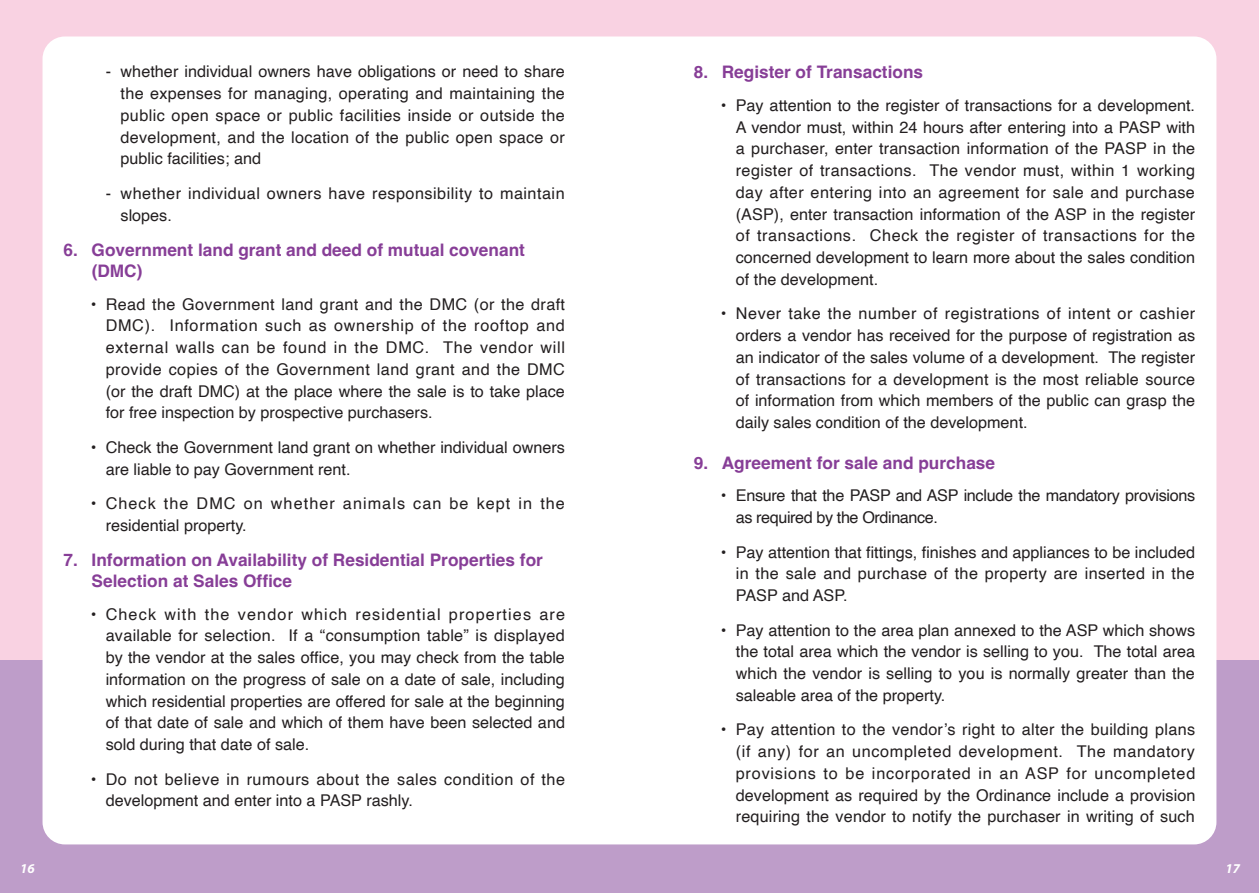
<style>
.page{position:relative;width:1259px;height:893px;background:#f9d2e2}
.page>*{position:absolute;margin:0;border:0;box-sizing:border-box;transform-origin:0 0}
.t1{font:700 17.25px/20.7px "Helvetica";color:#873e97}
.t2{font:16.2px/21.8px "Helvetica";color:#231f20;text-align:justify}
.t3{font:16.2px/21.9px "Helvetica";letter-spacing:.035em;color:#231f20}
.t4{font:16.2px/21.8px "Helvetica";letter-spacing:-.02em;color:#231f20}
.t5{font:16.2px/21.8px "Helvetica";letter-spacing:.065em;color:#231f20}
.t6{font:16.2px/21.8px "Helvetica";letter-spacing:.03em;color:#231f20}
.t7{font:italic 700 13.5px "Myriad Pro";color:#fff}
</style>
<div class="page">
<div style="left:0;top:660px;width:1259px;height:233px;background:#be9dc9"></div>
<div style="left:43px;top:36px;width:1173px;height:808px;background:#fff;border-radius:22px"></div>
<p class="t2" style="left:121px;top:61px;width:446px;text-indent:-15px">- whether individual owners have obligations or need to share the expenses for managing, operating and maintaining the public open space or public facilities inside or outside the development, and the location of the public open space or public facilities; and</p>
<p class="t6" style="left:121px;top:183px;width:445px;text-indent:-15px">- whether individual owners have responsibility to maintain slopes.</p>
<p class="t1" style="left:92px;top:242px;width:435px;text-indent:-28px">6. Government land grant and deed of mutual covenant (DMC)</p>
<p class="t2" style="left:106px;top:293px;width:461px;text-indent:-15px">• Read the Government land grant and the DMC (or the draft DMC). Information such as ownership of the rooftop and external walls can be found in the DMC. The vendor will provide copies of the Government land grant and the DMC (or the draft DMC) at the place where the sale is to take place for free inspection by prospective purchasers.</p>
<p class="t2" style="left:106px;top:437px;width:461px;text-indent:-15px">• Check the Government land grant on whether individual owners are liable to pay Government rent.</p>
<p class="t5" style="left:106px;top:493px;width:461px;text-indent:-15px">• Check the DMC on whether animals can be kept in the residential property.</p>
<p class="t1" style="left:92px;top:552px;width:453px;text-indent:-28px">7. Information on Availability of Residential Properties for<br>Selection at Sales Office</p>
<p class="t2" style="left:106px;top:603px;width:461px;text-indent:-15px">• Check with the vendor which residential properties are available for selection. If a “consumption table” is displayed by the vendor at the sales office, you may check from the table information on the progress of sale on a date of sale, including which residential properties are offered for sale at the beginning of that date of sale and which of them have been selected and sold during that date of sale.</p>
<p class="t3" style="left:106px;top:768px;width:461px;text-indent:-15px">• Do not believe in rumours about the sales condition of the development and enter into a PASP rashly.</p>
<p class="t1" style="left:694px;top:64px;width:231px">8. Register of Transactions</p>
<p class="t2" style="left:736px;top:95px;width:461px;text-indent:-15px">• Pay attention to the register of transactions for a development.<br>A vendor must, within 24 hours after entering into a PASP with a purchaser, enter transaction information of the PASP in the register of transactions. The vendor must, within 1 working day after entering into an agreement for sale and purchase (ASP), enter transaction information of the ASP in the register of transactions. Check the register of transactions for the concerned development to learn more about the sales condition of the development.</p>
<p class="t2" style="left:736px;top:303px;width:461px;text-indent:-15px">• Never take the number of registrations of intent or cashier orders a vendor has received for the purpose of registration as an indicator of the sales volume of a development. The register of transactions for a development is the most reliable source of information from which members of the public can grasp the daily sales condition of the development.</p>
<p class="t1" style="left:694px;top:454px;width:303px">9. Agreement for sale and purchase</p>
<p class="t4" style="left:736px;top:485px;width:461px;text-indent:-15px">• Ensure that the PASP and ASP include the mandatory provisions as required by the Ordinance.</p>
<p class="t2" style="left:736px;top:541px;width:461px;text-indent:-15px">• Pay attention that fittings, finishes and appliances to be included in the sale and purchase of the property are inserted in the PASP and ASP.</p>
<p class="t2" style="left:736px;top:619px;width:461px;text-indent:-15px">• Pay attention to the area plan annexed to the ASP which shows the total area which the vendor is selling to you. The total area which the vendor is selling to you is normally greater than the saleable area of the property.</p>
<p class="t2" style="left:736px;top:719px;width:461px;text-indent:-15px">• Pay attention to the vendor’s right to alter the building plans (if any) for an uncompleted development. The mandatory provisions to be incorporated in an ASP for uncompleted development as required by the Ordinance include a provision requiring the vendor to notify the purchaser in writing of such</p>
<p class="t7" style="left:20px;top:861px;width:16px">16</p>
<p class="t7" style="left:1225px;top:861px;width:16px">17</p>
</div>
